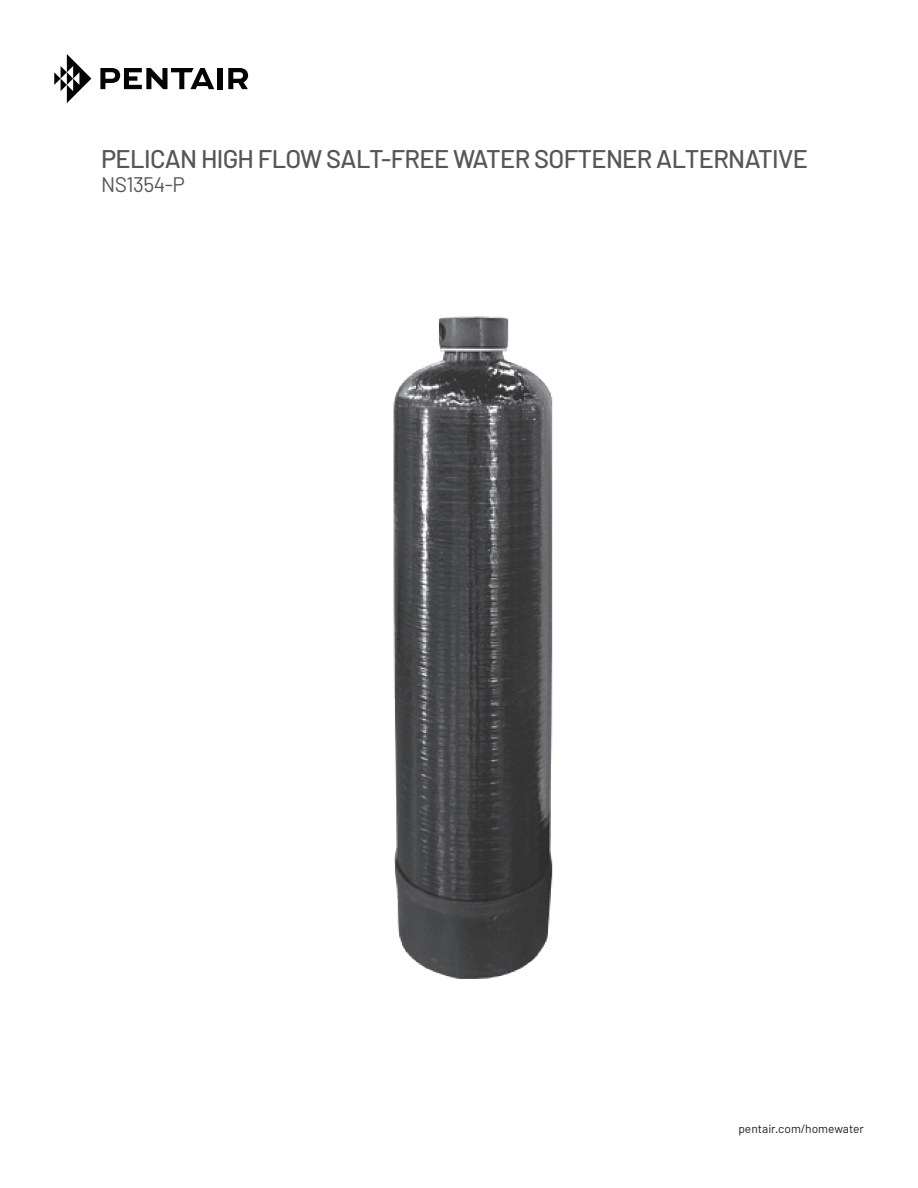
<style>
.page{position:relative;width:918px;height:1188px;background:#fff}
.page>*{position:absolute;margin:0;border:0;box-sizing:border-box;transform-origin:0 0}
.Masthead{font:500 25.5px "Barlow";letter-spacing:-.025em;color:#54575a}
.Masthead-2{font:21px "Barlow";letter-spacing:-.025em;color:#54575a}
.Manual_Paragraph_Tex{font:12px "Barlow";color:#231f20}
</style>
<div class="page">
<img style="left:393px;top:316px;width:160px;height:663px">
<svg style="left:54px;top:54px;width:37px;height:49px"></svg>
<svg style="left:100px;top:68px;width:114px;height:21px"></svg>
<div style="left:218px;top:68px;width:5px;height:21px;background:#040503"></div>
<svg style="left:228px;top:68px;width:20px;height:21px"></svg>
<p class="Masthead" style="left:101px;top:143px;width:708px">PELICAN HIGH FLOW SALT-FREE WATER SOFTENER ALTERNATIVE</p>
<p class="Masthead-2" style="left:101px;top:172px;width:85px">NS1354-P</p>
<p class="Manual_Paragraph_Tex" style="left:738px;top:1121px;width:127px">pentair.com/homewater</p>
</div>
